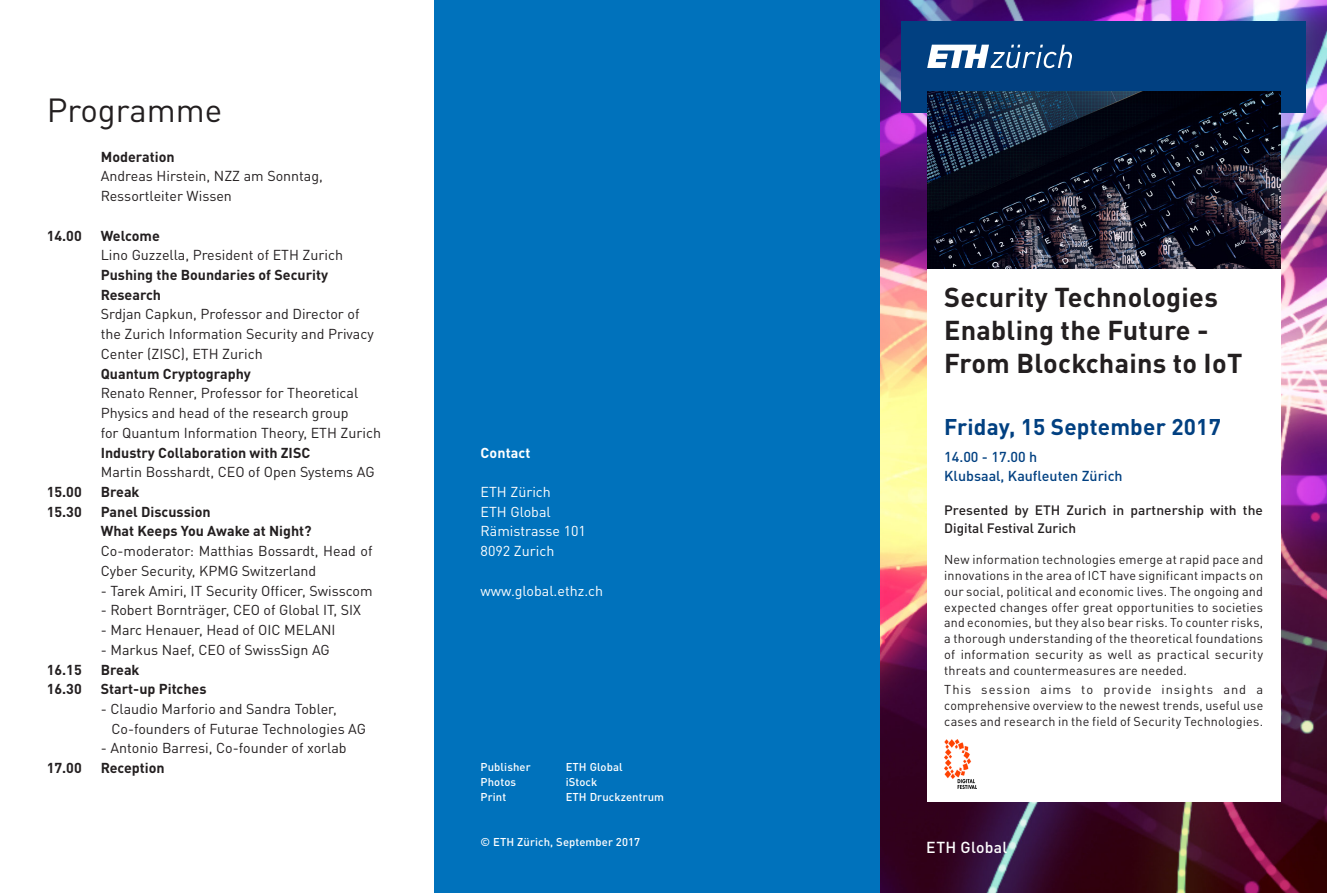
<style>
.page{position:relative;width:1327px;height:893px;background:#fff}
.page>*{position:absolute;margin:0;border:0;box-sizing:border-box;transform-origin:0 0}
._06-lauftext{font:33px "DIN Pro";color:#231f20}
._03-titel-5{font:700 27px/33px "DIN Pro";letter-spacing:.01em;color:#231f20}
._03-titel-5-2{font:700 22.5px "DIN Pro";letter-spacing:.01em;color:#014081}
._12-text-weiss-organ{font:500 15.75px "DIN Pro";letter-spacing:.015em;color:#fff}
._06-lauftext-2{font:14.25px/19.6px "DIN Pro";color:#231f20}
._06-lauftext-3{font:700 14.25px/19.6px "DIN Pro";color:#231f20}
._06-lauftext-4{font:14.25px "DIN Pro";color:#fff}
.Zeit_und_Ort_Cali-Pr{font:500 14.25px "DIN Pro";color:#014081}
._06-lauftext-5{font:700 14.25px "DIN Pro";letter-spacing:.01em;color:#fff}
.Lauftext_Cali-Progra{font:500 13.5px/18px "DIN Pro";letter-spacing:.005em;color:#231f20}
.Lauftext_Cali-Progra-2{font:12.75px/15.8px "DIN Pro";letter-spacing:.02em;color:#231f20;text-align:justify}
._03-titel-5-3{font:12.75px/15.8px "DIN Pro";letter-spacing:.015em;color:#231f20;text-align:justify}
._11-Impressum{font:500 11.25px "DIN Pro";letter-spacing:.01em;color:#fff}
</style>
<div class="page">
<div style="left:434px;top:0;width:446px;height:893px;background:#0072bc"></div>
<img style="left:880px;top:0;width:447px;height:893px">
<div style="left:901px;top:21px;width:404px;height:92px;background:#014081"></div>
<div style="left:927px;top:269px;width:353px;height:532px;background:#fff"></div>
<img style="left:927px;top:91px;width:353px;height:178px">
<img style="left:944px;top:740px;width:33px;height:49px">
<svg style="left:927px;top:45px;width:145px;height:23px"></svg>
<p class="_06-lauftext" style="left:47px;top:84px;width:177px">Programme</p>
<p class="_06-lauftext-3" style="left:101px;top:145px;width:75px">Moderation</p>
<p class="_06-lauftext-2" style="left:101px;top:165px;width:224px">Andreas Hirstein, NZZ am Sonntag,<br>Ressortleiter Wissen</p>
<p class="_06-lauftext-3" style="left:47px;top:224px;width:37px">14.00</p>
<p class="_06-lauftext-3" style="left:101px;top:224px;width:61px">Welcome</p>
<p class="_06-lauftext-2" style="left:101px;top:244px;width:244px">Lino Guzzella, President of ETH Zurich</p>
<p class="_06-lauftext-3" style="left:101px;top:263px;width:229px">Pushing the Boundaries of Security<br>Research</p>
<p class="_06-lauftext-2" style="left:101px;top:303px;width:274px">Srdjan Capkun, Professor and Director of the Zurich Information Security and Privacy<br>Center (ZISC), ETH Zurich</p>
<p class="_06-lauftext-3" style="left:101px;top:362px;width:152px">Quantum Cryptography</p>
<p class="_06-lauftext-2" style="left:101px;top:382px;width:282px">Renato Renner, Professor for Theoretical<br>Physics and head of the research group<br>for Quantum Information Theory, ETH Zurich</p>
<p class="_06-lauftext-3" style="left:101px;top:441px;width:211px">Industry Collaboration with ZISC</p>
<p class="_06-lauftext-2" style="left:101px;top:461px;width:275px">Martin Bosshardt, CEO of Open Systems AG</p>
<p class="_06-lauftext-3" style="left:47px;top:480px;width:37px">15.00</p>
<p class="_06-lauftext-3" style="left:101px;top:480px;width:40px">Break</p>
<p class="_06-lauftext-3" style="left:47px;top:500px;width:37px">15.30</p>
<p class="_06-lauftext-3" style="left:101px;top:500px;width:111px">Panel Discussion</p>
<p class="_06-lauftext-3" style="left:101px;top:520px;width:212px">What Keeps You Awake at Night?</p>
<p class="_06-lauftext-2" style="left:101px;top:540px;width:273px">Co-moderator: Matthias Bossardt, Head of<br>Cyber Security, KPMG Switzerland</p>
<p class="_06-lauftext-2" style="left:101px;top:579px;width:273px">- Tarek Amiri, IT Security Officer, Swisscom</p>
<p class="_06-lauftext-2" style="left:101px;top:599px;width:262px">- Robert Bornträger, CEO of Global IT, SIX</p>
<p class="_06-lauftext-2" style="left:101px;top:619px;width:236px">- Marc Henauer, Head of OIC MELANI</p>
<p class="_06-lauftext-2" style="left:101px;top:638px;width:231px">- Markus Naef, CEO of SwissSign AG</p>
<p class="_06-lauftext-3" style="left:47px;top:658px;width:37px">16.15</p>
<p class="_06-lauftext-3" style="left:101px;top:658px;width:40px">Break</p>
<p class="_06-lauftext-3" style="left:47px;top:678px;width:37px">16.30</p>
<p class="_06-lauftext-3" style="left:101px;top:678px;width:107px">Start-up Pitches</p>
<p class="_06-lauftext-2" style="left:111px;top:698px;width:256px;text-indent:-11px">- Claudio Marforio and Sandra Tobler,<br>Co-founders of Futurae Technologies AG</p>
<p class="_06-lauftext-2" style="left:101px;top:737px;width:247px">- Antonio Barresi, Co-founder of xorlab</p>
<p class="_06-lauftext-3" style="left:47px;top:756px;width:37px">17.00</p>
<p class="_06-lauftext-3" style="left:101px;top:756px;width:65px">Reception</p>
<p class="_11-Impressum" style="left:480px;top:757px;width:52px">Publisher</p>
<p class="_11-Impressum" style="left:566px;top:757px;width:58px">ETH Global</p>
<p class="_11-Impressum" style="left:480px;top:772px;width:37px">Photos</p>
<p class="_11-Impressum" style="left:566px;top:772px;width:33px">iStock</p>
<p class="_11-Impressum" style="left:480px;top:787px;width:27px">Print</p>
<p class="_11-Impressum" style="left:566px;top:787px;width:100px">ETH Druckzentrum</p>
<p class="_11-Impressum" style="left:480px;top:832px;width:161px">© ETH Zürich, September 2017</p>
<p class="_06-lauftext-5" style="left:480px;top:440px;width:52px">Contact</p>
<p class="_06-lauftext-4" style="left:480px;top:481px;width:72px">ETH Zürich</p>
<p class="_06-lauftext-4" style="left:480px;top:500px;width:72px">ETH Global</p>
<p class="_06-lauftext-4" style="left:480px;top:520px;width:107px">Rämistrasse 101</p>
<p class="_06-lauftext-4" style="left:480px;top:540px;width:75px">8092 Zurich</p>
<p class="_06-lauftext-4" style="left:480px;top:579px;width:124px">www.global.ethz.ch</p>
<p class="_03-titel-5" style="left:944px;top:277px;width:300px">Security Technologies<br>Enabling the Future -<br>From Blockchains to IoT</p>
<p class="_03-titel-5-2" style="left:944px;top:408px;width:278px">Friday, 15 September 2017</p>
<p class="Zeit_und_Ort_Cali-Pr" style="left:944px;top:446px;width:95px">14.00 - 17.00 h</p>
<p class="Zeit_und_Ort_Cali-Pr" style="left:944px;top:464px;width:180px">Klubsaal, Kaufleuten Zürich</p>
<p class="Lauftext_Cali-Progra" style="left:944px;top:499px;width:320px">Presented by ETH Zurich in partnership with the<br>Digital Festival Zurich</p>
<p class="Lauftext_Cali-Progra-2" style="left:944px;top:551px;width:320px">New information technologies emerge at rapid pace and innovations in the area of ICT have significant impacts on our social, political and economic lives. The ongoing and expected changes offer great opportunities to societies and economies, but they also bear risks. To counter risks, a thorough understanding of the theoretical foundations of information security as well as practical security threats and countermeasures are needed.</p>
<p class="_03-titel-5-3" style="left:944px;top:680px;width:320px">This session aims to provide insights and a comprehensive overview to the newest trends, useful use cases and research in the field of Security Technologies.</p>
<p class="_12-text-weiss-organ" style="left:926px;top:834px;width:83px">ETH Global</p>
</div>
